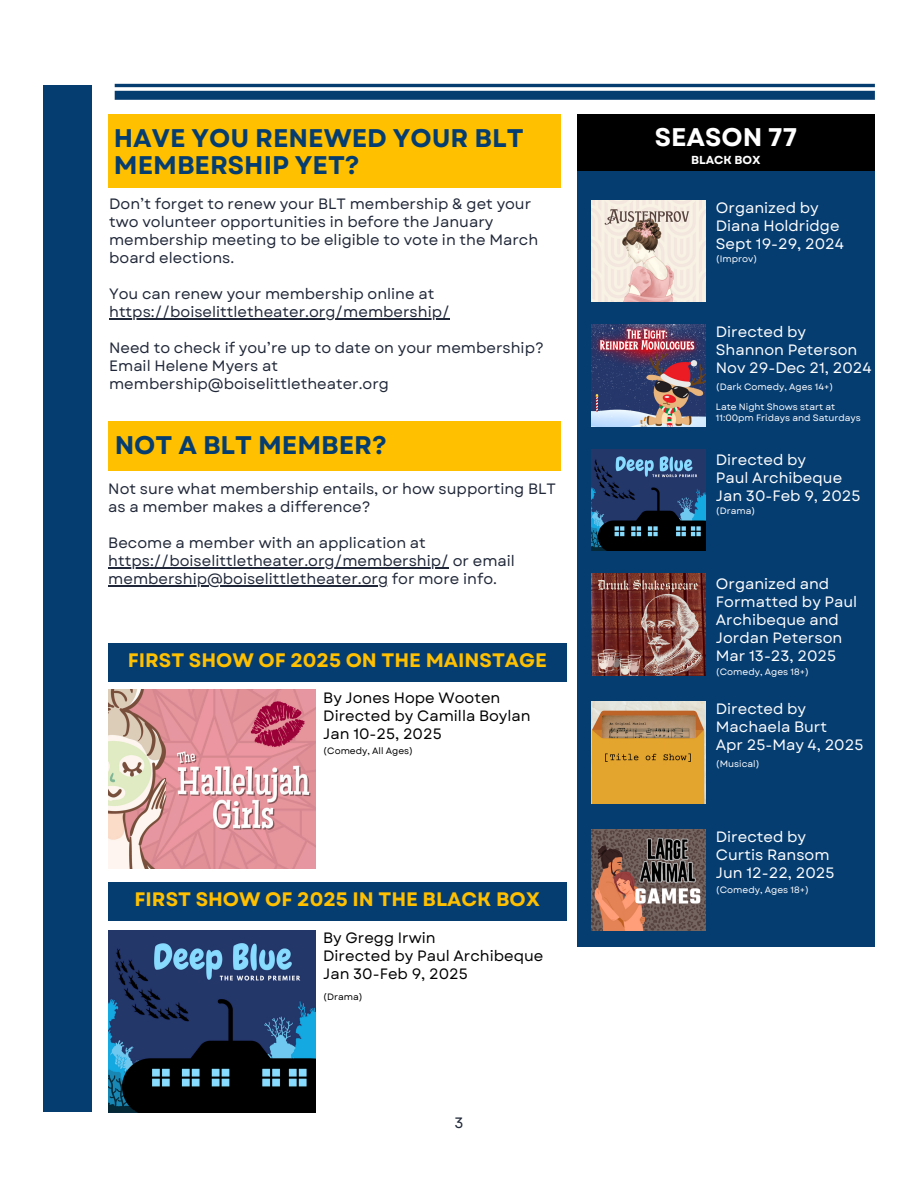
<style>
.page{position:relative;width:918px;height:1188px;background:#fff}
.page>*{position:absolute;margin:0;border:0;box-sizing:border-box;transform-origin:0 0}
.t1{font:700 25.5px/27px "Garet";color:#063d71}
.t2{font:700 25.5px "Garet";color:#fff}
.t3{font:700 19.5px "Garet";color:#ffc000}
.t4{font:15px/18px "Garet";color:#202738}
.t5{font:15px/18px "Garet";color:#fff}
.t6{font:15px/18px "Garet";color:#000}
.t7{font:700 11.55px "Garet";color:#fff}
.t8{font:9.15px/11.1px "Garet";color:#fff}
.t9{font:9.15px "Garet";color:#000}
</style>
<div class="page">
<hr style="left:115px;top:84px;width:760px;height:3px;background:#063d71">
<div style="left:115px;top:91px;width:760px;height:9px;background:#063d71"></div>
<div style="left:43px;top:85px;width:49px;height:1027px;background:#063d71"></div>
<div style="left:108px;top:114px;width:452px;height:74px;background:#ffc000"></div>
<div style="left:108px;top:422px;width:452px;height:49px;background:#ffc000"></div>
<div style="left:577px;top:114px;width:298px;height:63px;background:#000"></div>
<div style="left:577px;top:172px;width:298px;height:774px;background:#063d71"></div>
<img style="left:591px;top:201px;width:115px;height:101px">
<img style="left:591px;top:325px;width:115px;height:101px">
<img style="left:591px;top:449px;width:115px;height:102px">
<img style="left:591px;top:574px;width:115px;height:101px">
<img style="left:591px;top:702px;width:115px;height:101px">
<img style="left:591px;top:830px;width:115px;height:101px">
<hr style="left:109px;top:318px;width:341px;height:2px;background:#202738">
<hr style="left:108px;top:567px;width:341px;height:1px;background:#202738">
<hr style="left:108px;top:585px;width:280px;height:1px;background:#202738">
<div style="left:108px;top:643px;width:459px;height:38px;background:#063d71"></div>
<img style="left:108px;top:689px;width:207px;height:180px">
<div style="left:108px;top:883px;width:459px;height:38px;background:#063d71"></div>
<img style="left:108px;top:931px;width:207px;height:182px">
<p class="t1" style="left:114px;top:124px;width:411px">HAVE YOU RENEWED YOUR BLT<br>MEMBERSHIP YET?</p>
<p class="t4" style="left:109px;top:195px;width:431px">Don’t forget to renew your BLT membership &amp; get your two volunteer opportunities in before the January membership meeting to be eligible to vote in the March board elections.</p>
<h1 class="t4" style="left:109px;top:285px;width:327px">You can renew your membership online at</h1>
<h4 class="t4" style="left:109px;top:303px;width:342px">https://boiselittletheater.org/membership/</h4>
<h4 class="t4" style="left:109px;top:339px;width:436px">Need to check if you’re up to date on your membership?</h4>
<h1 class="t4" style="left:109px;top:357px;width:281px">Email Helene Myers at membership@boiselittletheater.org</h1>
<h3 class="t1" style="left:115px;top:432px;width:274px">NOT A BLT MEMBER?</h3>
<p class="t4" style="left:108px;top:480px;width:449px">Not sure what membership entails, or how supporting BLT as a member makes a difference?</p>
<h3 class="t4" style="left:108px;top:534px;width:319px">Become a member with an application at</h3>
<p class="t4" style="left:108px;top:552px;width:408px">https://boiselittletheater.org/membership/ or email</p>
<p class="t4" style="left:108px;top:570px;width:390px">membership@boiselittletheater.org for more info.</p>
<h3 class="t3" style="left:128px;top:646px;width:421px">FIRST SHOW OF 2025 ON THE MAINSTAGE</h3>
<h3 class="t6" style="left:323px;top:688px;width:209px">By Jones Hope Wooten<br>Directed by Camilla Boylan<br>Jan 10-25, 2025</h3>
<h2 class="t9" style="left:323px;top:744px;width:91px">(Comedy, All Ages)</h2>
<h3 class="t3" style="left:135px;top:885px;width:407px">FIRST SHOW OF 2025 IN THE BLACK BOX</h3>
<p class="t6" style="left:323px;top:929px;width:222px">By Gregg Irwin<br>Directed by Paul Archibeque<br>Jan 30-Feb 9, 2025</p>
<h3 class="t9" style="left:323px;top:990px;width:41px">(Drama)</h3>
<h3 class="t4" style="left:454px;top:1114px;width:11px">3</h3>
<p class="t2" style="left:655px;top:119px;width:144px">SEASON 77</p>
<p class="t7" style="left:691px;top:151px;width:71px">BLACK BOX</p>
<p class="t5" style="left:716px;top:199px;width:130px">Organized by<br>Diana Holdridge<br>Sept 19-29, 2024</p>
<p class="t8" style="left:716px;top:253px;width:43px">(Improv)</p>
<h3 class="t5" style="left:716px;top:323px;width:157px">Directed by<br>Shannon Peterson<br>Nov 29-Dec 21, 2024</h3>
<p class="t8" style="left:716px;top:381px;width:119px">(Dark Comedy, Ages 14+)</p>
<h3 class="t8" style="left:716px;top:401px;width:146px">Late Night Shows start at<br>11:00pm Fridays and Saturdays</h3>
<h3 class="t5" style="left:716px;top:451px;width:146px">Directed by<br>Paul Archibeque<br>Jan 30-Feb 9, 2025</h3>
<p class="t8" style="left:716px;top:505px;width:41px">(Drama)</p>
<p class="t5" style="left:716px;top:575px;width:143px">Organized and<br>Formatted by Paul<br>Archibeque and<br>Jordan Peterson<br>Mar 13-23, 2025</p>
<h3 class="t8" style="left:716px;top:666px;width:95px">(Comedy, Ages 18+)</h3>
<p class="t5" style="left:716px;top:700px;width:149px">Directed by<br>Machaela Burt<br>Apr 25-May 4, 2025</p>
<p class="t8" style="left:716px;top:758px;width:45px">(Musical)</p>
<h3 class="t5" style="left:716px;top:828px;width:120px">Directed by<br>Curtis Ransom<br>Jun 12-22, 2025</h3>
<p class="t8" style="left:716px;top:885px;width:95px">(Comedy, Ages 18+)</p>
</div>
